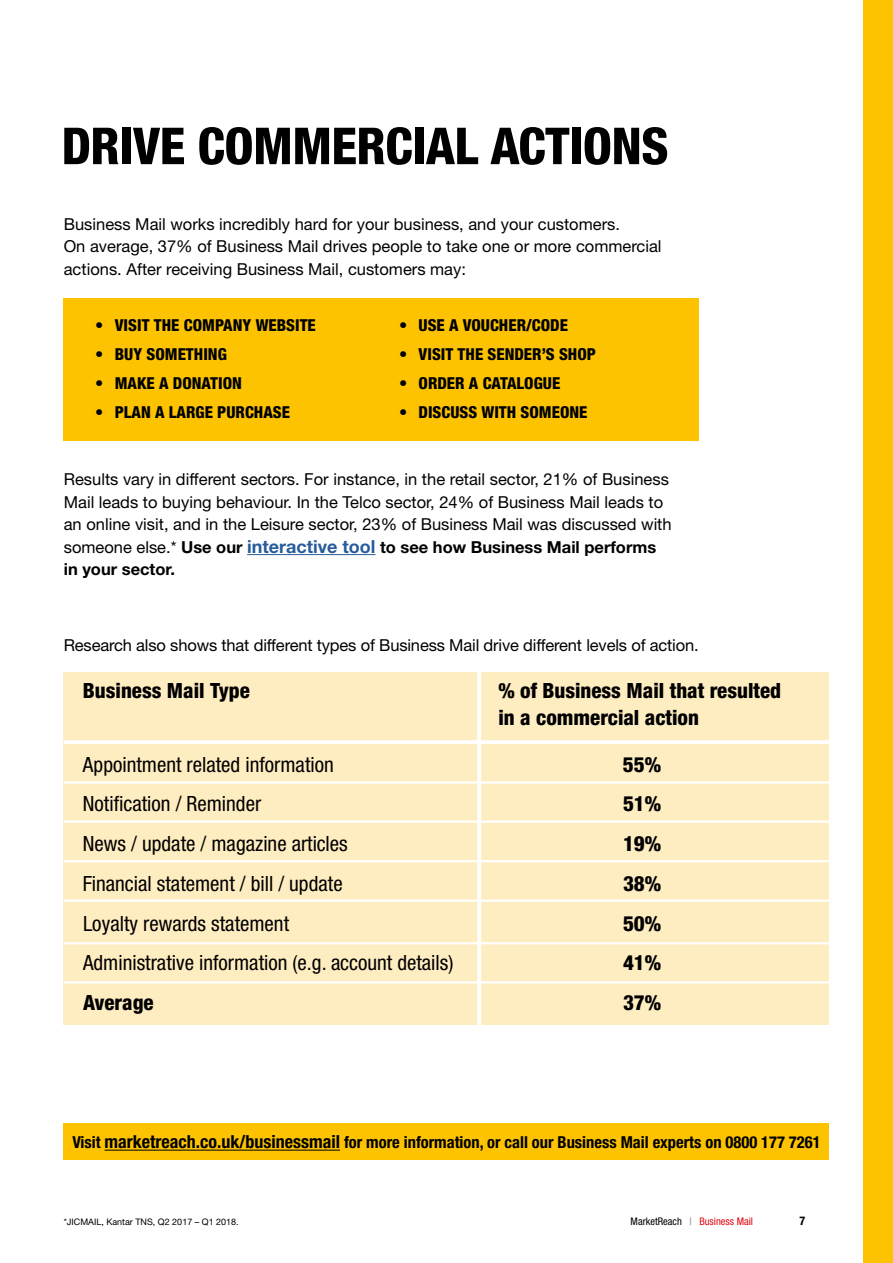
<style>
.page{position:relative;width:893px;height:1263px;background:#fff}
.page>*{position:absolute;margin:0;border:0;box-sizing:border-box;transform-origin:0 0}
.t1{font:800 condensed 51px "Helvetica Neue";letter-spacing:-.01em;color:#000}
.t2{font:condensed 21px "Helvetica Neue";color:#000}
.t3{font:800 condensed 21px/27px "Helvetica Neue";color:#000}
.t4{font:16.5px/22.5px "Helvetica Neue";color:#000}
.t5{font:800 condensed 16.5px "Helvetica Neue";color:#000}
.t6{font:700 condensed 16.5px "Helvetica Neue";color:#000}
.t7{font:700 condensed 12px "Helvetica Neue";color:#000}
.t8{font:condensed 10.5px "Helvetica Neue";color:#e30613}
.t9{font:9px "Helvetica Neue";color:#000}
.s1{font-weight:700}
.s2{font-weight:700;font-size:18px;color:#275b9b}
.s3{font-size:18px}
.s4{color:#000}
.s5{color:#808080}
</style>
<div class="page">
<div style="left:863px;top:0;width:30px;height:1263px;background:#fdc300"></div>
<hr style="left:247px;top:554px;width:128px;height:1px;background:#275b9b">
<div style="left:64px;top:672px;width:765px;height:353px;background:#ffedc2"></div>
<svg style="left:64px;top:740px;width:765px;height:4px;background:#fffdfb"></svg>
<svg style="left:477px;top:672px;width:4px;height:353px"></svg>
<hr style="left:64px;top:781px;width:765px;height:3px;background:#fff">
<hr style="left:64px;top:820px;width:765px;height:3px;background:#fff">
<hr style="left:64px;top:860px;width:765px;height:2px;background:#fff">
<hr style="left:64px;top:899px;width:765px;height:3px;background:#fff">
<hr style="left:64px;top:942px;width:765px;height:2px;background:#fff">
<hr style="left:64px;top:981px;width:765px;height:2px;background:#fff">
<div style="left:64px;top:298px;width:635px;height:142px;background:#fdc300"></div>
<div style="left:64px;top:1123px;width:765px;height:37px;background:#fdc300"></div>
<hr style="left:105px;top:1150px;width:235px;height:1px;background:#000">
<h1 class="t1" style="left:62px;top:114px;width:608px">DRIVE COMMERCIAL ACTIONS</h1>
<p class="t4" style="left:64px;top:212px;width:599px">Business Mail works incredibly hard for your business, and your customers.<br>On average, 37% of Business Mail drives people to take one or more commercial actions. After receiving Business Mail, customers may:</p>
<p class="t5" style="left:95px;top:315px;width:222px">• VISIT THE COMPANY WEBSITE</p>
<p class="t5" style="left:95px;top:344px;width:133px">• BUY SOMETHING</p>
<p class="t5" style="left:95px;top:373px;width:148px">• MAKE A DONATION</p>
<p class="t5" style="left:95px;top:402px;width:196px">• PLAN A LARGE PURCHASE</p>
<p class="t5" style="left:399px;top:315px;width:170px">• USE A VOUCHER/CODE</p>
<p class="t5" style="left:399px;top:344px;width:199px">• VISIT THE SENDER’S SHOP</p>
<p class="t5" style="left:399px;top:373px;width:163px">• ORDER A CATALOGUE</p>
<p class="t5" style="left:399px;top:402px;width:190px">• DISCUSS WITH SOMEONE</p>
<p class="t4" style="left:64px;top:468px;width:609px">Results vary in different sectors. For instance, in the retail sector, 21% of Business Mail leads to buying behaviour. In the Telco sector, 24% of Business Mail leads to an online visit, and in the Leisure sector, 23% of Business Mail was discussed with someone else.* <span class="s1">Use our</span> <span class="s2">interactive tool</span> <span class="s1">to see how Business Mail performs in your sector.</span></p>
<p class="t4" style="left:64px;top:633px;width:636px">Research also shows that different types of Business Mail drive different levels of action.</p>
<p class="t3" style="left:83px;top:677px;width:168px">Business Mail Type</p>
<p class="t3" style="left:498px;top:677px;width:284px">% of Business Mail that resulted in a commercial action</p>
<p class="t2" style="left:83px;top:752px;width:252px">Appointment related information</p>
<p class="t3" style="left:623px;top:750px;width:40px">55%</p>
<p class="t2" style="left:83px;top:792px;width:180px">Notification / Reminder</p>
<p class="t3" style="left:623px;top:790px;width:40px">51%</p>
<p class="t2" style="left:83px;top:831px;width:266px">News / update / magazine articles</p>
<p class="t3" style="left:623px;top:830px;width:40px">19%</p>
<p class="t2" style="left:83px;top:871px;width:261px">Financial statement / bill / update</p>
<p class="t3" style="left:623px;top:869px;width:40px">38%</p>
<p class="t2" style="left:83px;top:911px;width:208px">Loyalty rewards statement</p>
<p class="t3" style="left:623px;top:909px;width:40px">50%</p>
<p class="t2" style="left:83px;top:951px;width:372px">Administrative information (e.g. account details)</p>
<p class="t3" style="left:623px;top:949px;width:40px">41%</p>
<p class="t3" style="left:83px;top:989px;width:72px">Average</p>
<p class="t3" style="left:623px;top:989px;width:40px">37%</p>
<p class="t6" style="left:72px;top:1132px;width:750px">Visit <span class="s3">marketreach.co.uk/businessmail</span> for more information, or call our Business Mail experts on 0800 177 7261</p>
<p class="t9" style="left:64px;top:1217px;width:176px">*JICMAIL, Kantar TNS, Q2 2017 – Q1 2018.</p>
<p class="t8" style="left:631px;top:1215px;width:124px"><span class="s4">MarketReach</span> <span class="s5">|</span> Business Mail</p>
<p class="t7" style="left:799px;top:1214px;width:7px">7</p>
</div>
